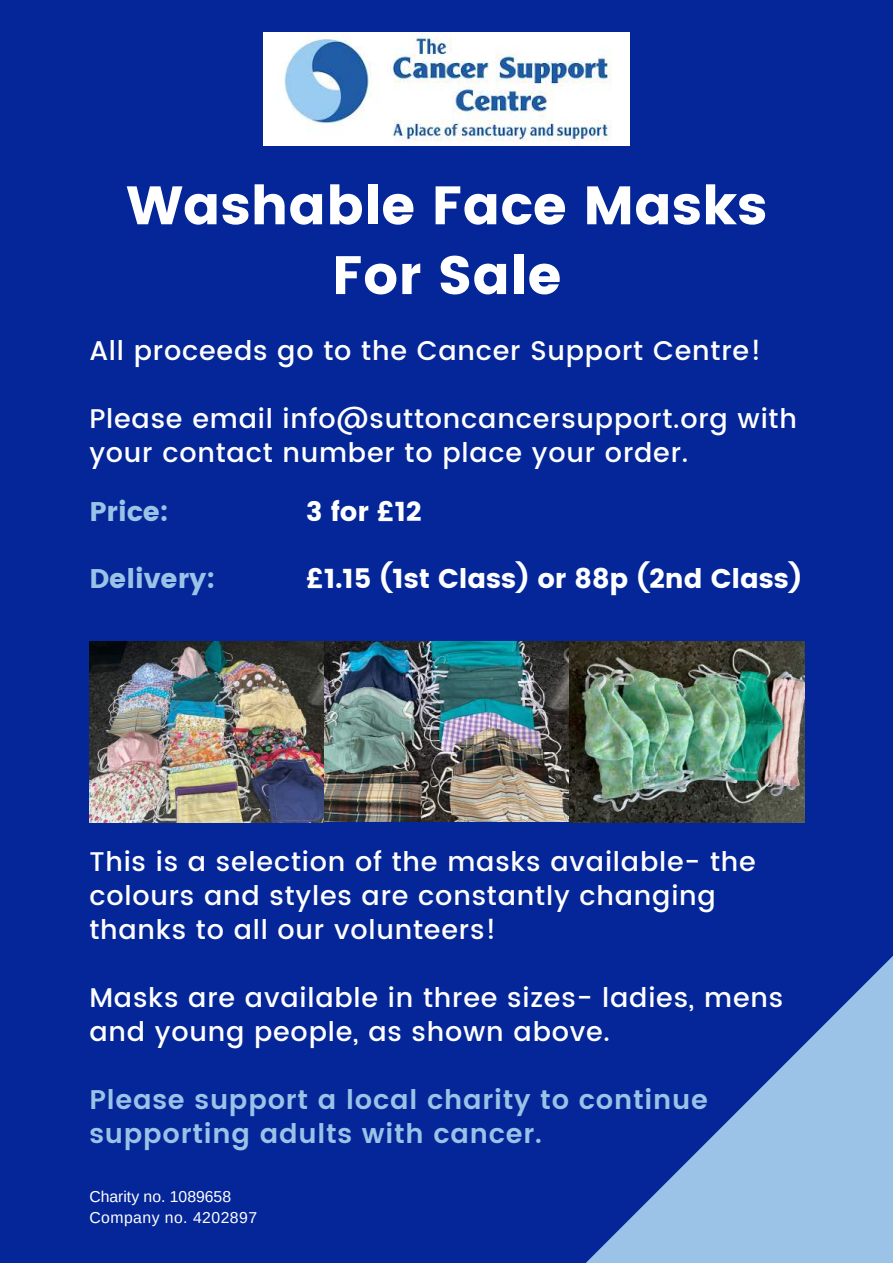
<style>
.page{position:relative;width:893px;height:1263px;background:#042698}
.page>*{position:absolute;margin:0;border:0;box-sizing:border-box;transform-origin:0 0}
.t1{font:54px/69.8px "Poppins";color:#fff;text-align:center}
.t2{font:500 27px/34px "Poppins";letter-spacing:.03em;color:#fff}
.t3{font:600 27px/34px "Poppins";letter-spacing:.03em;color:#9ac3e7}
.t4{font:27px "Poppins";color:#fff}
.t5{font:27px "Poppins";color:#9ac3e7}
.t6{font:15.75px/20.9px "Arimo";letter-spacing:.015em;color:#fff}
</style>
<div class="page">
<svg style="left:569px;top:822px;width:324px;height:441px"></svg>
<img style="left:263px;top:33px;width:367px;height:113px">
<img style="left:89px;top:641px;width:715px;height:181px">
<h1 class="t1" style="left:126px;top:171px;width:642px">Washable Face Masks<br>For Sale</h1>
<p class="t2" style="left:89px;top:334px;width:673px">All proceeds go to the Cancer Support Centre!</p>
<p class="t2" style="left:89px;top:402px;width:709px">Please email info@suttoncancersupport.org with your contact number to place your order.</p>
<p class="t5" style="left:89px;top:496px;width:81px">Price:</p>
<p class="t5" style="left:89px;top:562px;width:127px">Delivery:</p>
<p class="t4" style="left:306px;top:496px;width:117px">3 for £12</p>
<p class="t4" style="left:306px;top:562px;width:497px">£1.15 (1st Class) or 88p (2nd Class)</p>
<p class="t2" style="left:89px;top:844px;width:668px">This is a selection of the masks available- the colours and styles are constantly changing thanks to all our volunteers!</p>
<p class="t2" style="left:89px;top:981px;width:695px">Masks are available in three sizes- ladies, mens and young people, as shown above.</p>
<p class="t3" style="left:89px;top:1083px;width:620px">Please support a local charity to continue supporting adults with cancer.</p>
<p class="t6" style="left:89px;top:1186px;width:169px">Charity no. 1089658<br>Company no. 4202897</p>
</div>
